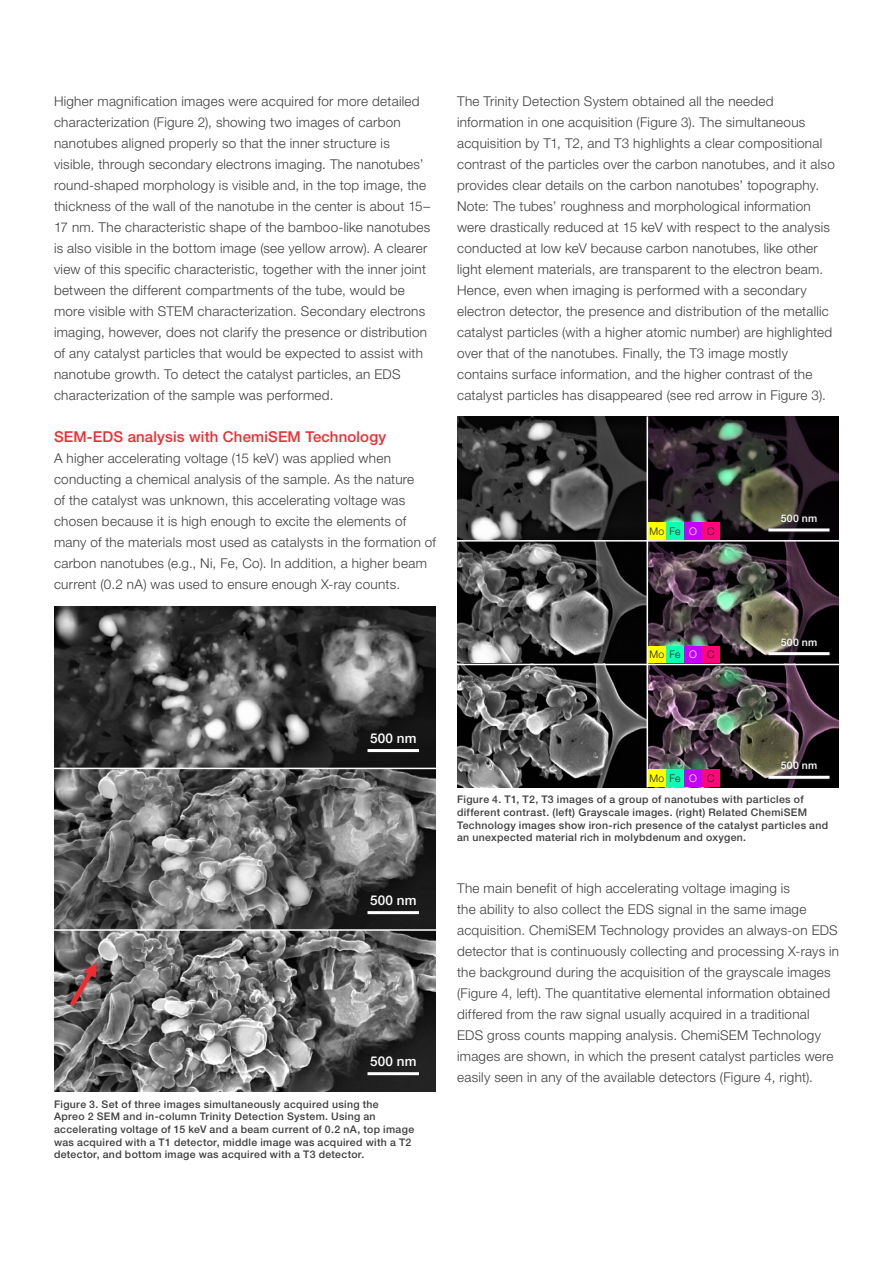
<style>
.page{position:relative;width:893px;height:1263px;background:#fff}
.page>*{position:absolute;margin:0;border:0;box-sizing:border-box;transform-origin:0 0}
.t1{font:500 15px "Helvetica Neue LTW1 G";letter-spacing:.01em;color:#ee2d33}
.t2{font:300 13.5px/21px "Helvetica Neue LTW1 G";letter-spacing:.02em;color:#3e3e3f}
.t3{font:500 13.5px "Helvetica Neue LTW1 G";letter-spacing:.015em;color:#fff}
.t4{font:500 10.5px/12.6px "Helvetica Neue LTW1 G";letter-spacing:.03em;color:#3e3e3f}
.t5{font:300 10.5px "Helvetica Neue LT Pro";letter-spacing:.02em;color:#231f20}
.t6{font:500 10.5px "Helvetica Neue LTW1 G";letter-spacing:.025em;color:#fff}
.s1{color:#fff}
</style>
<div class="page">
<img style="left:54px;top:607px;width:382px;height:484px">
<div style="left:69px;top:962px;width:30px;height:46px;background:#231f20;opacity:.25"></div>
<svg style="left:70px;top:962px;width:27px;height:44px"></svg>
<div style="left:366px;top:1055px;width:56px;height:22px;background:#231f20"></div>
<hr style="left:368px;top:1072px;width:51px;height:3px;background:#fff">
<div style="left:366px;top:894px;width:56px;height:22px;background:#191919"></div>
<hr style="left:368px;top:911px;width:51px;height:3px;background:#fff">
<div style="left:366px;top:732px;width:56px;height:22px;background:#161616"></div>
<hr style="left:368px;top:749px;width:51px;height:3px;background:#fff">
<hr style="left:54px;top:768px;width:382px;height:1px;background:#fff">
<hr style="left:54px;top:929px;width:382px;height:2px;background:#fff">
<img style="left:457px;top:416px;width:382px;height:371px">
<div style="left:666px;top:522px;width:18px;height:18px;background:#0fffb2"></div>
<div style="left:648px;top:522px;width:18px;height:18px;background:#ffff04"></div>
<div style="left:702px;top:522px;width:18px;height:18px;background:#fc087a"></div>
<div style="left:684px;top:522px;width:18px;height:18px;background:#c204fc"></div>
<div style="left:767px;top:514px;width:65px;height:20px;background:#231f20;opacity:.75"></div>
<hr style="left:768px;top:528px;width:61px;height:3px;background:#fff">
<div style="left:666px;top:646px;width:18px;height:18px;background:#0fffb2"></div>
<div style="left:648px;top:646px;width:18px;height:18px;background:#ffff04"></div>
<div style="left:702px;top:646px;width:18px;height:18px;background:#fc087a"></div>
<div style="left:684px;top:646px;width:18px;height:18px;background:#c204fc"></div>
<div style="left:767px;top:637px;width:65px;height:20px;background:#231f20;opacity:.75"></div>
<hr style="left:768px;top:652px;width:61px;height:3px;background:#fff">
<div style="left:666px;top:769px;width:18px;height:18px;background:#0fffb2"></div>
<div style="left:648px;top:769px;width:18px;height:18px;background:#ffff04"></div>
<div style="left:702px;top:769px;width:18px;height:18px;background:#fc087a"></div>
<div style="left:684px;top:769px;width:18px;height:18px;background:#c204fc"></div>
<div style="left:767px;top:761px;width:65px;height:20px;background:#231f20;opacity:.75"></div>
<hr style="left:768px;top:776px;width:61px;height:3px;background:#fff">
<hr style="left:457px;top:540px;width:382px;height:2px;background:#fff">
<hr style="left:457px;top:664px;width:382px;height:1px;background:#fff">
<hr style="left:647px;top:416px;width:1px;height:371px;background:#fff">
<p class="t2" style="left:54px;top:90px;width:378px">Higher magnification images were acquired for more detailed characterization (Figure 2), showing two images of carbon nanotubes aligned properly so that the inner structure is visible, through secondary electrons imaging. The nanotubes’ round-shaped morphology is visible and, in the top image, the thickness of the wall of the nanotube in the center is about 15– 17 nm. The characteristic shape of the bamboo-like nanotubes is also visible in the bottom image (see yellow arrow). A clearer view of this specific characteristic, together with the inner joint between the different compartments of the tube, would be more visible with STEM characterization. Secondary electrons imaging, however, does not clarify the presence or distribution of any catalyst particles that would be expected to assist with nanotube growth. To detect the catalyst particles, an EDS characterization of the sample was performed.</p>
<p class="t1" style="left:54px;top:427px;width:334px">SEM-EDS analysis with ChemiSEM Technology</p>
<p class="t2" style="left:54px;top:447px;width:383px">A higher accelerating voltage (15 keV) was applied when conducting a chemical analysis of the sample. As the nature<br>of the catalyst was unknown, this accelerating voltage was chosen because it is high enough to excite the elements of many of the materials most used as catalysts in the formation of carbon nanotubes (e.g., Ni, Fe, Co). In addition, a higher beam current (0.2 nA) was used to ensure enough X-ray counts.</p>
<p class="t2" style="left:457px;top:90px;width:379px">The Trinity Detection System obtained all the needed information in one acquisition (Figure 3). The simultaneous acquisition by T1, T2, and T3 highlights a clear compositional contrast of the particles over the carbon nanotubes, and it also provides clear details on the carbon nanotubes’ topography.<br>Note: The tubes’ roughness and morphological information were drastically reduced at 15 keV with respect to the analysis conducted at low keV because carbon nanotubes, like other light element materials, are transparent to the electron beam.<br>Hence, even when imaging is performed with a secondary electron detector, the presence and distribution of the metallic catalyst particles (with a higher atomic number) are highlighted over that of the nanotubes. Finally, the T3 image mostly contains surface information, and the higher contrast of the catalyst particles has disappeared (see red arrow in Figure 3).</p>
<p class="t5" style="left:650px;top:525px;width:67px">MoFe <span class="s1">O</span> C</p>
<p class="t5" style="left:650px;top:648px;width:67px">MoFe <span class="s1">O</span> C</p>
<p class="t6" style="left:781px;top:512px;width:38px">500 nm</p>
<p class="t6" style="left:781px;top:636px;width:38px">500 nm</p>
<p class="t3" style="left:370px;top:730px;width:48px">500 nm</p>
<p class="t3" style="left:370px;top:892px;width:48px">500 nm</p>
<p class="t3" style="left:370px;top:1053px;width:48px">500 nm</p>
<p class="t4" style="left:54px;top:1098px;width:362px">Figure 3. Set of three images simultaneously acquired using the<br>Apreo 2 SEM and in-column Trinity Detection System. Using an accelerating voltage of 15 keV and a beam current of 0.2 nA, top image was acquired with a T1 detector, middle image was acquired with a T2 detector, and bottom image was acquired with a T3 detector.</p>
<p class="t5" style="left:650px;top:772px;width:67px">MoFe <span class="s1">O</span> C</p>
<p class="t6" style="left:781px;top:759px;width:38px">500 nm</p>
<p class="t4" style="left:457px;top:793px;width:373px">Figure 4. T1, T2, T3 images of a group of nanotubes with particles of different contrast. (left) Grayscale images. (right) Related ChemiSEM Technology images show iron-rich presence of the catalyst particles and an unexpected material rich in molybdenum and oxygen.</p>
<p class="t2" style="left:457px;top:878px;width:383px">The main benefit of high accelerating voltage imaging is<br>the ability to also collect the EDS signal in the same image acquisition. ChemiSEM Technology provides an always-on EDS detector that is continuously collecting and processing X-rays in the background during the acquisition of the grayscale images (Figure 4, left). The quantitative elemental information obtained differed from the raw signal usually acquired in a traditional EDS gross counts mapping analysis. ChemiSEM Technology images are shown, in which the present catalyst particles were easily seen in any of the available detectors (Figure 4, right).</p>
</div>
